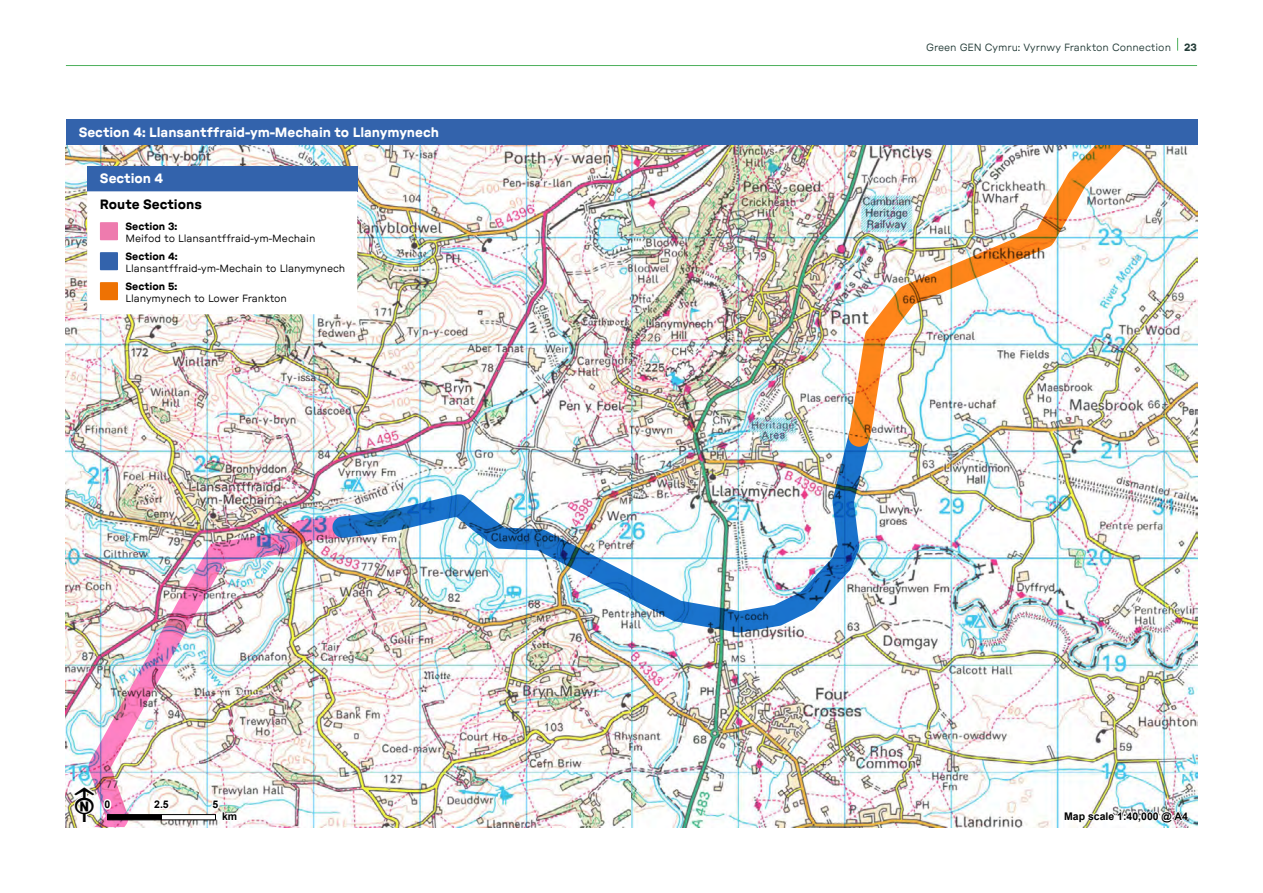
<style>
.page{position:relative;width:1263px;height:893px;background:#fff}
.page>*{position:absolute;margin:0;border:0;box-sizing:border-box;transform-origin:0 0}
.t1{font:45.15px "ESRI North";color:#000}
.t2{font:700 expanded 13.5px "GT Pressura";color:#fff}
.t3{font:700 expanded 13.5px "GT Pressura";color:#000}
.t4{font:10.5px "GT Pressura Extended Text";letter-spacing:-.005em;color:#000}
.t5{font:10.5px "GT Pressura Extended Text";color:#253d39}
.t6{font:700 expanded 10.5px "GT Pressura";color:#000}
.t7{font:700 10.5px "Arial";color:#000}
.s1{font-family:"GT Pressura";font-weight:700;font-stretch:expanded}
</style>
<div class="page">
<img style="left:66px;top:145px;width:1131px;height:682px">
<img style="left:89px;top:517px;width:265px;height:310px">
<img style="left:332px;top:425px;width:538px;height:208px">
<img style="left:848px;top:145px;width:279px;height:302px">
<img style="left:1063px;top:801px;width:126px;height:23px">
<div style="left:107px;top:814px;width:55px;height:6px;background:#000;border:1px solid #000"></div>
<svg style="left:161px;top:814px;width:48px;height:6px"></svg>
<svg style="left:71px;top:784px;width:43px;height:40px"></svg>
<svg style="left:151px;top:796px;width:21px;height:16px"></svg>
<svg style="left:209px;top:761px;width:29px;height:60px"></svg>
<div style="left:87px;top:166px;width:270px;height:25px;background:#3363ac"></div>
<svg style="left:87px;top:191px;width:270px;height:123px"></svg>
<div style="left:100px;top:222px;width:18px;height:18px;background:#ee7bae"></div>
<div style="left:100px;top:252px;width:18px;height:18px;background:#3363ac"></div>
<div style="left:100px;top:282px;width:18px;height:18px;background:#ee7203;border:2px solid #ee7203"></div>
<div style="left:66px;top:119px;width:1131px;height:26px;background:#3363ac"></div>
<hr style="left:66px;top:65px;width:1131px;height:1px;background:#4db05b">
<svg style="left:1177px;top:38px;width:1px;height:13px"></svg>
<p class="t2" style="left:79px;top:124px;width:362px">Section 4: Llansantffraid-ym-Mechain to Llanymynech</p>
<p class="t2" style="left:100px;top:170px;width:65px">Section 4</p>
<p class="t3" style="left:100px;top:196px;width:103px">Route Sections</p>
<p class="t6" style="left:125px;top:220px;width:53px">Section 3:</p>
<p class="t4" style="left:125px;top:232px;width:191px">Meifod to Llansantffraid-ym-Mechain</p>
<p class="t6" style="left:125px;top:250px;width:54px">Section 4:</p>
<p class="t4" style="left:125px;top:262px;width:221px">Llansantffraid-ym-Mechain to Llanymynech</p>
<p class="t6" style="left:125px;top:280px;width:53px">Section 5:</p>
<p class="t4" style="left:125px;top:292px;width:163px">Llanymynech to Lower Frankton</p>
<h1 class="t1" style="left:75px;top:780px;width:21px">F</h1>
<p class="t7" style="left:105px;top:797px;width:7px">0</p>
<p class="t7" style="left:154px;top:797px;width:16px">2.5</p>
<p class="t7" style="left:213px;top:797px;width:7px">5</p>
<p class="t7" style="left:222px;top:809px;width:17px">km</p>
<p class="t5" style="left:926px;top:41px;width:272px">Green GEN Cymru: Vyrnwy Frankton Connection <span class="s1">23</span></p>
<p class="t7" style="left:1064px;top:809px;width:125px">Map scale 1:40,000 @ A4</p>
</div>
